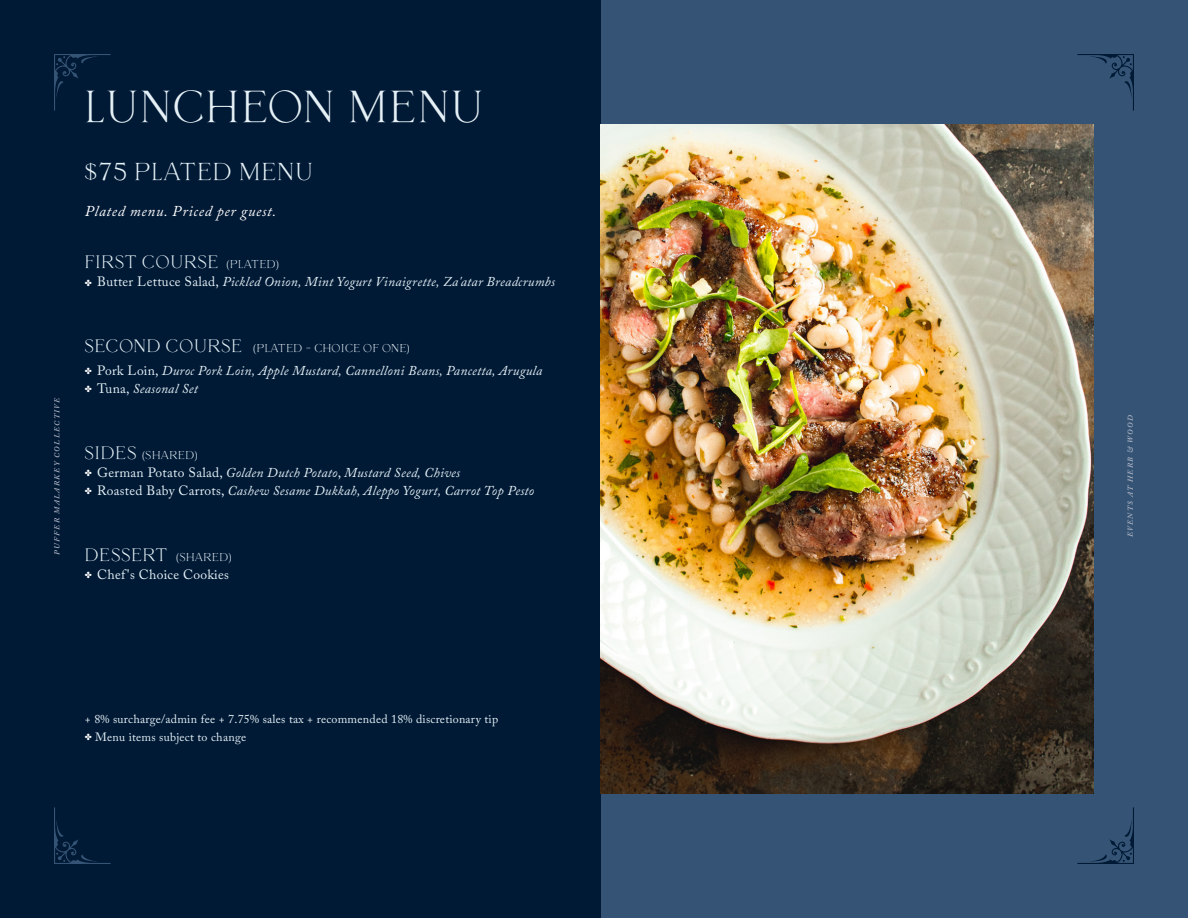
<style>
.page{position:relative;width:1188px;height:918px;background:#355475}
.page>*{position:absolute;margin:0;border:0;box-sizing:border-box;transform-origin:0 0}
.t1{font:41.1px "Berold";letter-spacing:.06em;color:#e5f1f6}
.t2{font:22.5px "Berold";letter-spacing:.06em;color:#e5f1f6}
.t3{font:16.5px "Berold";letter-spacing:.06em;color:#e5f1f6}
.t4{font:italic 15px "Adobe Caslon Pro";letter-spacing:.05em;color:#fff}
.t5{font:italic 13.5px "Adobe Caslon Pro";letter-spacing:.02em;color:#e5f1f6}
.t6{font:13.5px "Adobe Caslon Pro";letter-spacing:.02em;color:#e5f1f6}
.t7{font:12px "Adobe Caslon Pro";letter-spacing:.02em;color:#e5f1f6}
.t8{font:10.5px "Berold";letter-spacing:.06em;color:#e5f1f6}
.t9{font:italic 600 7.5px "Adobe Caslon Pro";letter-spacing:.18em;color:#b4b8c7}
.s1{font-size:10.5px}
.s2{color:#fff}
.s3{font-style:normal}
.s4{font-size:16.5px}
</style>
<div class="page">
<div style="left:0;top:0;width:600px;height:918px;background:#001935"></div>
<svg style="left:1077px;top:54px;width:57px;height:57px"></svg>
<svg style="left:1077px;top:807px;width:57px;height:57px"></svg>
<svg style="left:54px;top:54px;width:57px;height:57px"></svg>
<svg style="left:54px;top:807px;width:57px;height:57px"></svg>
<img style="left:600px;top:124px;width:494px;height:670px">
<p class="t9" style="left:53px;top:555px;width:159px;rotate:-90deg">PUFFER MALARKEY COLLECTIVE</p>
<p class="t1" style="left:85px;top:84px;width:399px">LUNCHEON MENU</p>
<p class="t2" style="left:85px;top:159px;width:229px">$75 PLATED MENU</p>
<p class="t4" style="left:85px;top:202px;width:193px">Plated menu. Priced per guest.</p>
<p class="t3" style="left:85px;top:253px;width:196px">FIRST COURSE <span class="s1">(PLATED)</span></p>
<p class="t5" style="left:85px;top:274px;width:472px"><span class="s2">✤</span> <span class="s3">Butter Lettuce Salad,</span> Pickled Onion, Mint Yogurt Vinaigrette, Za'atar Breadcrumbs</p>
<p class="t8" style="left:85px;top:343px;width:326px"><span class="s4">SECOND COURSE</span> (PLATED - CHOICE OF ONE)</p>
<p class="t5" style="left:85px;top:362px;width:459px"><span class="s2">✤</span> <span class="s3">Pork Loin,</span> Duroc Pork Loin, Apple Mustard, Cannelloni Beans, Pancetta, Arugula</p>
<p class="t5" style="left:85px;top:380px;width:115px"><span class="s2">✤</span> <span class="s3">Tuna,</span> Seasonal Set</p>
<p class="t8" style="left:85px;top:449px;width:114px"><span class="s4">SIDES</span> (SHARED)</p>
<p class="t5" style="left:85px;top:464px;width:377px"><span class="s2">✤</span> <span class="s3">German Potato Salad,</span> Golden Dutch Potato<span class="s3">,</span> Mustard Seed, Chives</p>
<p class="t5" style="left:85px;top:482px;width:451px"><span class="s2">✤</span> <span class="s3">Roasted Baby Carrots,</span> Cashew Sesame Dukkah, Aleppo Yogurt, Carrot Top Pesto</p>
<p class="t8" style="left:85px;top:551px;width:148px"><span class="s4">DESSERT</span> (SHARED)</p>
<p class="t6" style="left:85px;top:566px;width:146px"><span class="s2">✤</span> Chef's Choice Cookies</p>
<p class="t7" style="left:85px;top:712px;width:415px">+ 8% surcharge/admin fee + 7.75% sales tax + recommended 18% discretionary tip</p>
<p class="t7" style="left:85px;top:730px;width:163px"><span class="s2">✤</span> Menu items subject to change</p>
<p class="t9" style="left:1126px;top:537px;width:124px;rotate:-90deg">EVENTS AT HERB &amp; WOOD</p>
</div>
